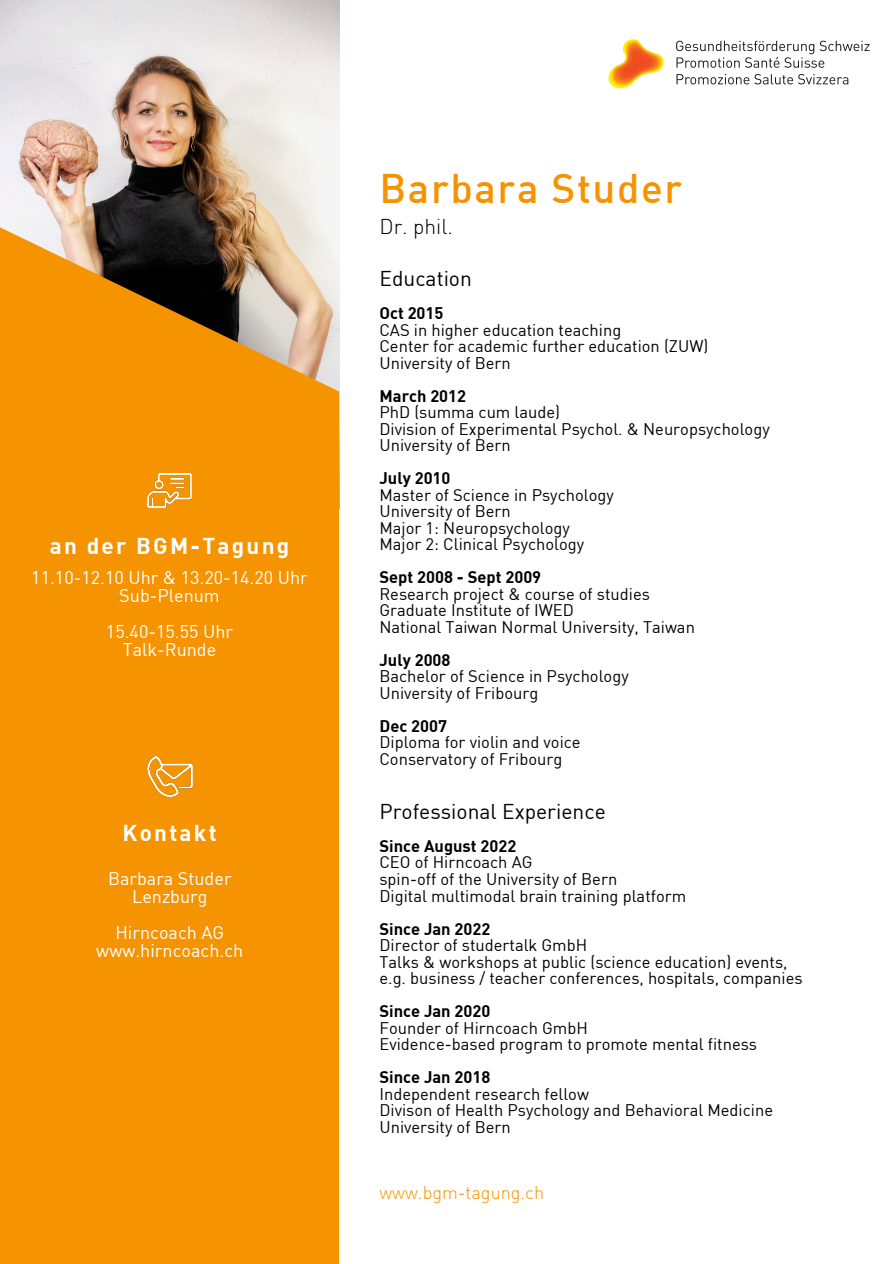
<style>
.page{position:relative;width:894px;height:1264px;background:#fff}
.page>*{position:absolute;margin:0;border:0;box-sizing:border-box;transform-origin:0 0}
.t1{font:500 40.5px "DIN";letter-spacing:.04em;color:#f59300}
.t2{font:700 22.5px "DIN";letter-spacing:.1em;color:#fff}
.t3{font:21px "DIN";color:#000}
.t4{font:300 21px "DIN";color:#000}
.t5{font:18px/18px "DIN";color:#fff;text-align:center}
.t6{font:300 18px "DIN";color:#f59300}
.t7{font:16.5px/16.5px "DIN";color:#000}
.t8{font:700 16.5px "DIN";color:#000}
</style>
<div class="page">
<img style="left:0;top:0;width:339px;height:227px">
<svg style="left:0;top:227px;width:339px;height:1036px;fill:#f59300"></svg>
<img style="left:608px;top:39px;width:55px;height:49px">
<svg style="left:676px;top:41px;width:193px;height:27px"></svg>
<svg style="left:676px;top:74px;width:172px;height:10px"></svg>
<img style="left:148px;top:756px;width:44px;height:41px">
<img style="left:148px;top:474px;width:44px;height:33px">
<h2 class="t2" style="left:50px;top:531px;width:241px">an der BGM-Tagung</h2>
<p class="t5" style="left:31px;top:568px;width:278px">11.10-12.10 Uhr &amp; 13.20-14.20 Uhr<br>Sub-Plenum</p>
<p class="t5" style="left:106px;top:622px;width:129px">15.40-15.55 Uhr<br>Talk-Runde</p>
<h2 class="t2" style="left:122px;top:818px;width:96px">Kontakt</h2>
<p class="t5" style="left:108px;top:869px;width:125px">Barbara Studer<br>Lenzburg</p>
<p class="t5" style="left:96px;top:923px;width:148px">Hirncoach AG www.hirncoach.ch</p>
<h1 class="t1" style="left:379px;top:162px;width:304px">Barbara Studer</h1>
<p class="t4" style="left:379px;top:214px;width:75px">Dr. phil.</p>
<p class="t3" style="left:379px;top:265px;width:94px">Education</p>
<p class="t8" style="left:379px;top:303px;width:66px">Oct 2015</p>
<p class="t7" style="left:379px;top:321px;width:330px">CAS in higher education teaching<br>Center for academic further education (ZUW)<br>University of Bern</p>
<p class="t8" style="left:379px;top:385px;width:88px">March 2012</p>
<p class="t7" style="left:379px;top:403px;width:391px">PhD (summa cum laude)<br>Division of Experimental Psychol. &amp; Neuropsychology<br>University of Bern</p>
<p class="t8" style="left:379px;top:468px;width:73px">July 2010</p>
<p class="t7" style="left:379px;top:486px;width:236px">Master of Science in Psychology<br>University of Bern<br>Major 1: Neuropsychology<br>Major 2: Clinical Psychology</p>
<p class="t8" style="left:379px;top:567px;width:163px">Sept 2008 - Sept 2009</p>
<p class="t7" style="left:379px;top:585px;width:317px">Research project &amp; course of studies<br>Graduate Institute of IWED<br>National Taiwan Normal University, Taiwan</p>
<p class="t8" style="left:379px;top:649px;width:73px">July 2008</p>
<p class="t7" style="left:379px;top:667px;width:251px">Bachelor of Science in Psychology<br>University of Fribourg</p>
<p class="t8" style="left:379px;top:715px;width:69px">Dec 2007</p>
<p class="t7" style="left:379px;top:733px;width:203px">Diploma for violin and voice<br>Conservatory of Fribourg</p>
<p class="t3" style="left:379px;top:798px;width:228px">Professional Experience</p>
<p class="t8" style="left:379px;top:835px;width:138px">Since August 2022</p>
<p class="t7" style="left:379px;top:853px;width:308px">CEO of Hirncoach AG<br>spin-off of the University of Bern<br>Digital multimodal brain training platform</p>
<p class="t8" style="left:379px;top:918px;width:112px">Since Jan 2022</p>
<p class="t7" style="left:379px;top:936px;width:424px">Director of studertalk GmbH<br>Talks &amp; workshops at public (science education) events, e.g. business / teacher conferences, hospitals, companies</p>
<p class="t8" style="left:379px;top:1000px;width:112px">Since Jan 2020</p>
<p class="t7" style="left:379px;top:1018px;width:379px">Founder of Hirncoach GmbH<br>Evidence-based program to promote mental fitness</p>
<p class="t8" style="left:379px;top:1066px;width:112px">Since Jan 2018</p>
<p class="t7" style="left:379px;top:1084px;width:395px">Independent research fellow<br>Divison of Health Psychology and Behavioral Medicine<br>University of Bern</p>
<p class="t6" style="left:379px;top:1181px;width:166px">www.bgm-tagung.ch</p>
</div>
